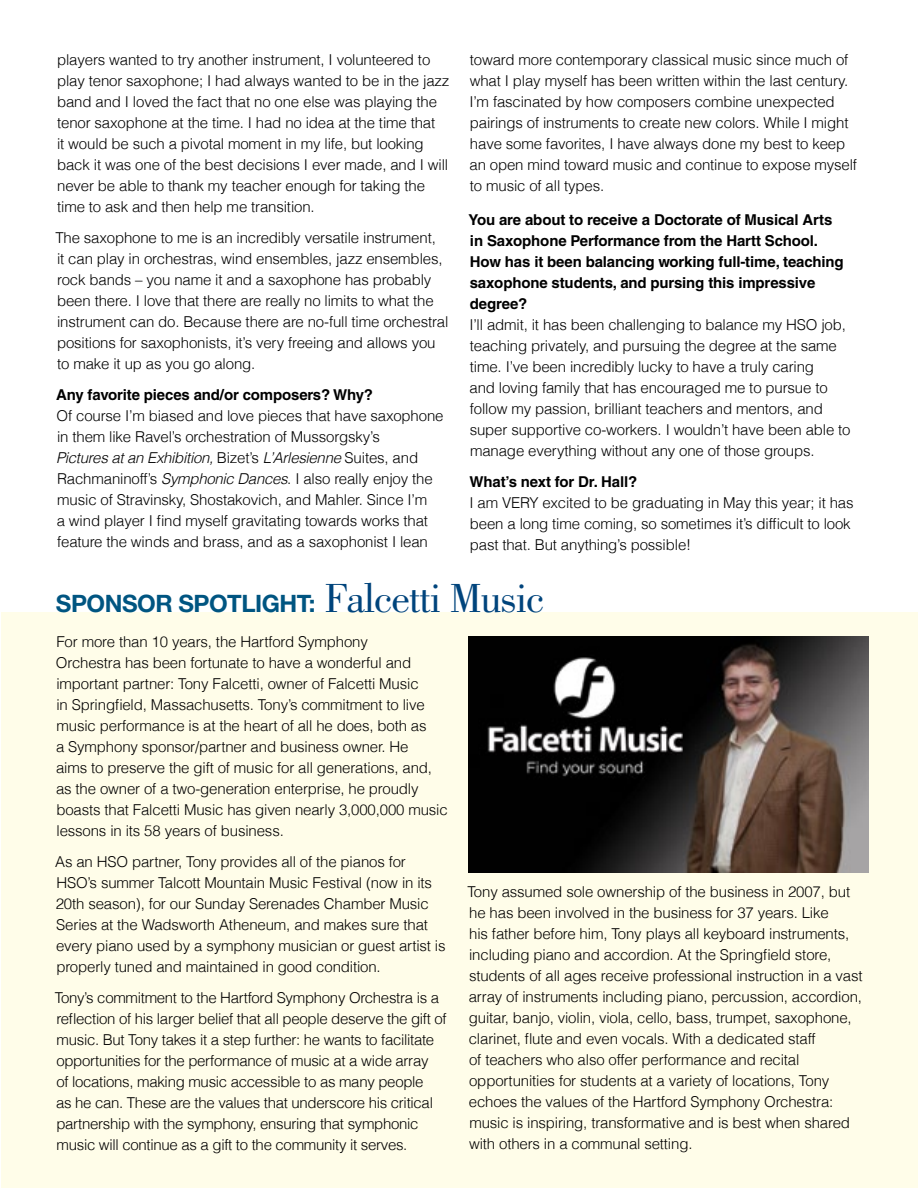
<style>
.page{position:relative;width:918px;height:1188px;background:#fff}
.page>*{position:absolute;margin:0;border:0;box-sizing:border-box;transform-origin:0 0}
.t1{font:700 24px "Helvetica Neue";letter-spacing:-.02em;color:#005581}
.t2{font:300 15px/21px "Helvetica";letter-spacing:-.01em;color:#000}
.t3{font:700 15px/21px "Helvetica";letter-spacing:-.01em;color:#000}
.s1{font-style:italic}
.s2{font-family:"Bodoni";font-weight:400;font-size:42px;color:#00447c}
</style>
<div class="page">
<div style="left:1px;top:612px;width:917px;height:576px;background:#fffde9"></div>
<img style="left:469px;top:637px;width:399px;height:236px">
<p class="t2" style="left:57px;top:49px;width:394px">players wanted to try another instrument, I volunteered to play tenor saxophone; I had always wanted to be in the jazz band and I loved the fact that no one else was playing the tenor saxophone at the time. I had no idea at the time that<br>it would be such a pivotal moment in my life, but looking back it was one of the best decisions I ever made, and I will never be able to thank my teacher enough for taking the time to ask and then help me transition.</p>
<p class="t2" style="left:55px;top:227px;width:395px">The saxophone to me is an incredibly versatile instrument,<br>it can play in orchestras, wind ensembles, jazz ensembles, rock bands – you name it and a saxophone has probably been there. I love that there are really no limits to what the instrument can do. Because there are no-full time orchestral positions for saxophonists, it’s very freeing and allows you to make it up as you go along.</p>
<p class="t3" style="left:56px;top:384px;width:319px">Any favorite pieces and/or composers? Why?</p>
<p class="t2" style="left:56px;top:405px;width:389px">Of course I’m biased and love pieces that have saxophone in them like Ravel’s orchestration of Mussorgsky’s<br><span class="s1">Pictures at an Exhibition,</span> Bizet’s <span class="s1">L’Arlesienne</span> Suites, and Rachmaninoff’s <span class="s1">Symphonic Dances</span>. I also really enjoy the music of Stravinsky, Shostakovich, and Mahler. Since I’m<br>a wind player I find myself gravitating towards works that feature the winds and brass, and as a saxophonist I lean</p>
<p class="t2" style="left:469px;top:49px;width:389px">toward more contemporary classical music since much of what I play myself has been written within the last century.<br>I’m fascinated by how composers combine unexpected pairings of instruments to create new colors. While I might have some favorites, I have always done my best to keep an open mind toward music and continue to expose myself to music of all types.</p>
<p class="t3" style="left:469px;top:209px;width:376px">You are about to receive a Doctorate of Musical Arts in Saxophone Performance from the Hartt School.<br>How has it been balancing working full-time, teaching saxophone students, and pursing this impressive degree?</p>
<p class="t2" style="left:469px;top:314px;width:383px">I’ll admit, it has been challenging to balance my HSO job, teaching privately, and pursuing the degree at the same time. I’ve been incredibly lucky to have a truly caring<br>and loving family that has encouraged me to pursue to follow my passion, brilliant teachers and mentors, and super supportive co-workers. I wouldn’t have been able to manage everything without any one of those groups.</p>
<p class="t3" style="left:470px;top:471px;width:169px">What’s next for Dr. Hall?</p>
<p class="t2" style="left:469px;top:492px;width:386px">I am VERY excited to be graduating in May this year; it has been a long time coming, so sometimes it’s difficult to look past that. But anything’s possible!</p>
<h1 class="t1" style="left:56px;top:589px;width:490px">SPONSOR SPOTLIGHT: <span class="s2">Falcetti Music</span></h1>
<p class="t2" style="left:56px;top:632px;width:393px">For more than 10 years, the Hartford Symphony<br>Orchestra has been fortunate to have a wonderful and important partner: Tony Falcetti, owner of Falcetti Music<br>in Springfield, Massachusetts. Tony’s commitment to live music performance is at the heart of all he does, both as<br>a Symphony sponsor/partner and business owner. He<br>aims to preserve the gift of music for all generations, and, as the owner of a two-generation enterprise, he proudly boasts that Falcetti Music has given nearly 3,000,000 music lessons in its 58 years of business.</p>
<p class="t2" style="left:55px;top:852px;width:392px">As an HSO partner, Tony provides all of the pianos for HSO’s summer Talcott Mountain Music Festival (now in its 20th season), for our Sunday Serenades Chamber Music Series at the Wadsworth Atheneum, and makes sure that every piano used by a symphony musician or guest artist is properly tuned and maintained in good condition.</p>
<p class="t2" style="left:55px;top:987px;width:394px">Tony’s commitment to the Hartford Symphony Orchestra is a reflection of his larger belief that all people deserve the gift of music. But Tony takes it a step further: he wants to facilitate opportunities for the performance of music at a wide array<br>of locations, making music accessible to as many people<br>as he can. These are the values that underscore his critical partnership with the symphony, ensuring that symphonic music will continue as a gift to the community it serves.</p>
<p class="t2" style="left:467px;top:881px;width:397px">Tony assumed sole ownership of the business in 2007, but he has been involved in the business for 37 years. Like<br>his father before him, Tony plays all keyboard instruments, including piano and accordion. At the Springfield store, students of all ages receive professional instruction in a vast array of instruments including piano, percussion, accordion, guitar, banjo, violin, viola, cello, bass, trumpet, saxophone, clarinet, flute and even vocals. With a dedicated staff<br>of teachers who also offer performance and recital opportunities for students at a variety of locations, Tony echoes the values of the Hartford Symphony Orchestra: music is inspiring, transformative and is best when shared with others in a communal setting.</p>
</div>
